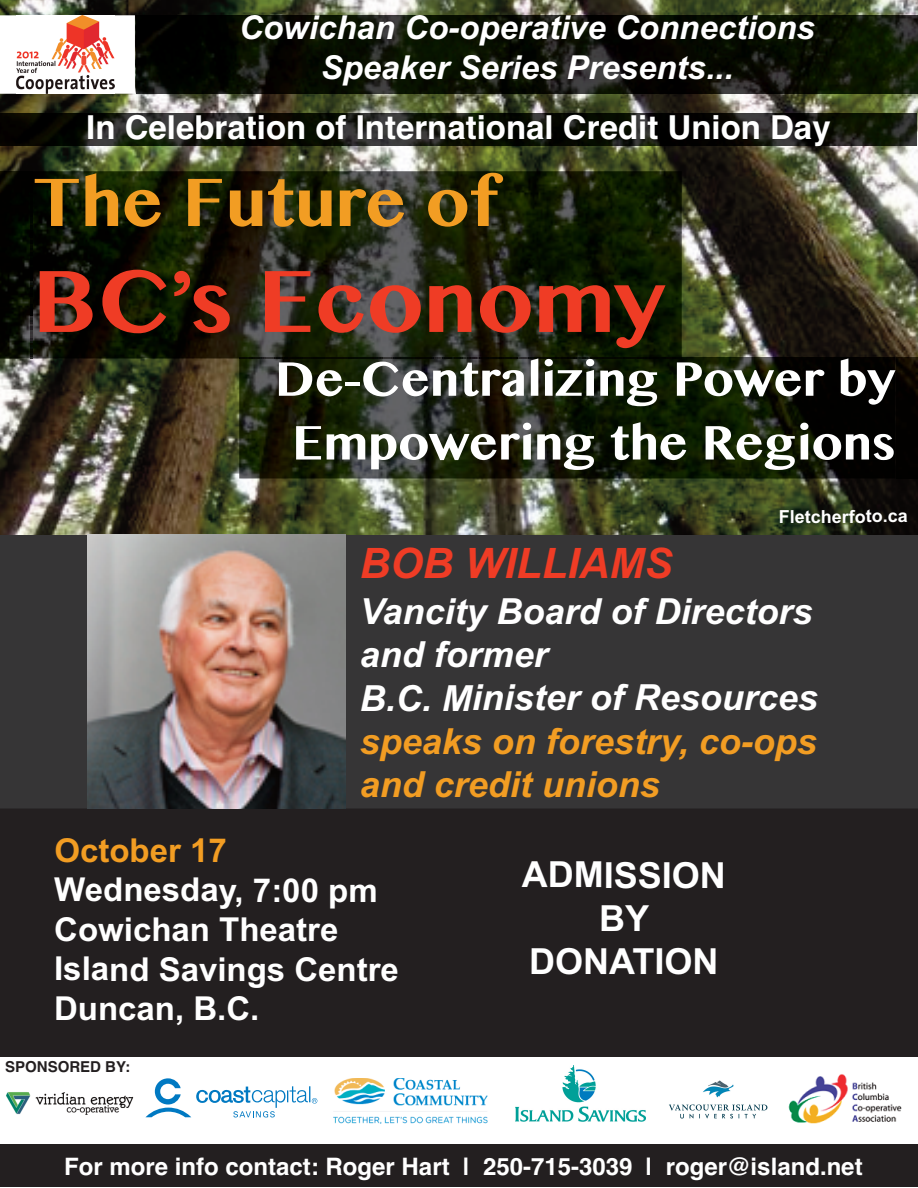
<style>
.page{position:relative;width:918px;height:1188px;background:#fff}
.page>*{position:absolute;margin:0;border:0;box-sizing:border-box;transform-origin:0 0}
.t1{font:700 93px "Telugu MN";color:#ef3c25}
.t2{font:700 72px "Telugu MN";color:#f29d23}
.t3{font:700 51px/63.8px "Telugu MN";color:#fff;text-align:center}
.t4{font:italic 700 42px "Arial";color:#ef3c25}
.t5{font:italic 700 36px/43.2px "Arial";color:#fff}
.t6{font:italic 700 36px/43.2px "Arial";color:#f29d23}
.t7{font:700 36px/43.2px "Arial";letter-spacing:-.005em;color:#fff;text-align:center}
.t8{font:700 33px/39.6px "Arial";letter-spacing:-.005em;color:#fff}
.t9{font:italic 700 33px/39.6px "Arial";color:#fff;text-align:center}
.t10{font:700 33px "Helvetica";color:#fff}
.t11{font:700 33px "Arial";letter-spacing:-.005em;color:#f29d23}
.t12{font:700 24px "Helvetica";color:#fff}
.t13{font:700 18px "Arial";letter-spacing:-.005em;color:#fff}
.t14{font:700 15px "Helvetica";color:#231f20}
</style>
<div class="page">
<div style="left:0;top:533px;width:918px;height:654px;background:#231f20"></div>
<img style="left:0;top:0;width:918px;height:534px">
<img style="left:136px;top:15px;width:782px;height:79px">
<div style="left:0;top:15px;width:135px;height:79px;background:#fff"></div>
<img style="left:16px;top:15px;width:99px;height:78px">
<img style="left:0;top:171px;width:682px;height:187px">
<div style="left:0;top:1057px;width:918px;height:87px;background:#fff"></div>
<img style="left:788px;top:1074px;width:114px;height:50px">
<img style="left:0;top:114px;width:917px;height:32px">
<svg style="left:146px;top:1078px;width:171px;height:39px"></svg>
<img style="left:669px;top:1080px;width:99px;height:39px">
<img style="left:516px;top:1065px;width:129px;height:57px">
<img style="left:6px;top:1092px;width:128px;height:23px">
<div style="left:0;top:535px;width:918px;height:274px;background:#363536"></div>
<img style="left:30px;top:171px;width:2px;height:187px">
<img style="left:239px;top:357px;width:678px;height:121px">
<img style="left:239px;top:357px;width:443px;height:1px">
<img style="left:87px;top:535px;width:259px;height:273px">
<img style="left:334px;top:1078px;width:154px;height:45px">
<p class="t9" style="left:239px;top:8px;width:577px">Cowichan Co-operative Connections<br>Speaker Series Presents...</p>
<p class="t10" style="left:86px;top:108px;width:746px">In Celebration of International Credit Union Day</p>
<h2 class="t2" style="left:32px;top:159px;width:468px">The Future of</h2>
<h1 class="t1" style="left:32px;top:245px;width:635px">BC’s Economy</h1>
<h3 class="t3" style="left:275px;top:346px;width:622px">De-Centralizing Power by<br>Empowering the Regions</h3>
<p class="t13" style="left:779px;top:506px;width:131px">Fletcherfoto.ca</p>
<p class="t4" style="left:360px;top:539px;width:314px">BOB WILLIAMS</p>
<p class="t5" style="left:360px;top:590px;width:460px">Vancity Board of Directors and former<br>B.C. Minister of Resources</p>
<p class="t6" style="left:360px;top:720px;width:458px">speaks on forestry, co-ops and credit unions</p>
<p class="t11" style="left:54px;top:831px;width:174px">October 17</p>
<p class="t8" style="left:54px;top:870px;width:346px">Wednesday, 7:00 pm<br>Cowichan Theatre<br>Island Savings Centre<br>Duncan, B.C.</p>
<p class="t14" style="left:5px;top:1058px;width:126px">SPONSORED BY:</p>
<p class="t7" style="left:522px;top:854px;width:206px">ADMISSION<br>BY<br>DONATION</p>
<p class="t12" style="left:64px;top:1153px;width:800px">For more info contact: Roger Hart | 250-715-3039 | roger@island.net</p>
</div>
